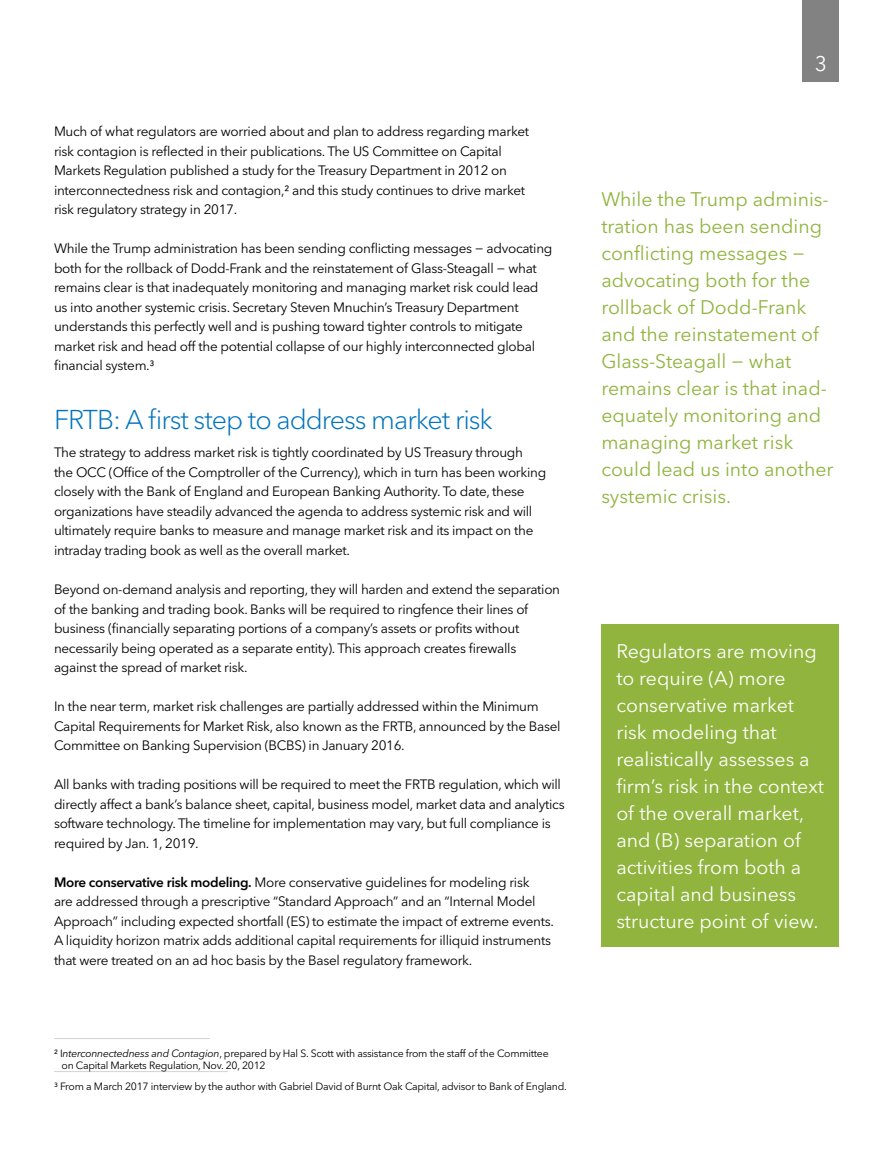
<style>
.page{position:relative;width:893px;height:1170px;background:#fff}
.page>*{position:absolute;margin:0;border:0;box-sizing:border-box;transform-origin:0 0}
.t1{font:300 27px "Avenir Next W1 G";letter-spacing:-.04em;color:#0074be}
.t2{font:21px "Avenir Next W1 G";color:#fff}
.t3{font:19.5px/27px "Avenir Next W1 G";color:#90b43e}
.t4{font:19.5px/27px "Avenir Next W1 G";color:#fff}
.t5{font:13.5px/19.5px "Avenir Next W1 G";letter-spacing:-.02em;color:#000}
.t6{font:10.5px/12px "Avenir Next W1 G";letter-spacing:-.025em;color:#000}
.s1{font-weight:600}
.s2{font-style:italic}
</style>
<div class="page">
<div style="left:803px;top:0;width:36px;height:82px;background:#838282"></div>
<hr style="left:54px;top:1038px;width:156px;height:1px;background:#d1d3d4">
<hr style="left:54px;top:1071px;width:174px;height:1px;background:#d1d3d4">
<div style="left:601px;top:624px;width:238px;height:322px;background:#90b43e"></div>
<p class="t5" style="left:54px;top:122px;width:477px">Much of what regulators are worried about and plan to address regarding market risk contagion is reflected in their publications. The US Committee on Capital Markets Regulation published a study for the Treasury Department in 2012 on interconnectedness risk and contagion,2 and this study continues to drive market risk regulatory strategy in 2017.</p>
<p class="t5" style="left:54px;top:239px;width:500px">While the Trump administration has been sending conflicting messages − advocating both for the rollback of Dodd-Frank and the reinstatement of Glass-Steagall − what remains clear is that inadequately monitoring and managing market risk could lead us into another systemic crisis. Secretary Steven Mnuchin’s Treasury Department understands this perfectly well and is pushing toward tighter controls to mitigate market risk and head off the potential collapse of our highly interconnected global financial system.3</p>
<h1 class="t1" style="left:54px;top:403px;width:440px">FRTB: A first step to address market risk</h1>
<p class="t5" style="left:54px;top:443px;width:494px">The strategy to address market risk is tightly coordinated by US Treasury through<br>the OCC (Office of the Comptroller of the Currency), which in turn has been working closely with the Bank of England and European Banking Authority. To date, these organizations have steadily advanced the agenda to address systemic risk and will ultimately require banks to measure and manage market risk and its impact on the intraday trading book as well as the overall market.</p>
<p class="t5" style="left:54px;top:579px;width:508px">Beyond on-demand analysis and reporting, they will harden and extend the separation of the banking and trading book. Banks will be required to ringfence their lines of business (financially separating portions of a company’s assets or profits without necessarily being operated as a separate entity). This approach creates firewalls against the spread of market risk.</p>
<p class="t5" style="left:54px;top:696px;width:508px">In the near term, market risk challenges are partially addressed within the Minimum<br>Capital Requirements for Market Risk, also known as the FRTB, announced by the Basel<br>Committee on Banking Supervision (BCBS) in January 2016.</p>
<p class="t5" style="left:54px;top:774px;width:512px">All banks with trading positions will be required to meet the FRTB regulation, which will directly affect a bank’s balance sheet, capital, business model, market data and analytics software technology. The timeline for implementation may vary, but full compliance is required by Jan. 1, 2019.</p>
<p class="t5" style="left:54px;top:872px;width:501px"><span class="s1">More conservative risk modeling.</span> More conservative guidelines for modeling risk<br>are addressed through a prescriptive “Standard Approach” and an “Internal Model Approach” including expected shortfall (ES) to estimate the impact of extreme events.<br>A liquidity horizon matrix adds additional capital requirements for illiquid instruments that were treated on an ad hoc basis by the Basel regulatory framework.</p>
<p class="t6" style="left:61px;top:1047px;width:489px;text-indent:-7px">2 I<span class="s2">nterconnectedness and Contagion</span>, prepared by Hal S. Scott with assistance from the staff of the Committee on Capital Markets Regulation, Nov. 20, 2012</p>
<p class="t6" style="left:54px;top:1080px;width:515px">3 From a March 2017 interview by the author with Gabriel David of Burnt Oak Capital, advisor to Bank of England.</p>
<h2 class="t2" style="left:815px;top:51px;width:14px">3</h2>
<p class="t3" style="left:601px;top:185px;width:234px">While the Trump adminis&shy;tration has been sending conflicting messages − advocating both for the rollback of Dodd-Frank and the reinstatement of<br>Glass-Steagall − what remains clear is that inad&shy;equately monitoring and managing market risk could lead us into another systemic crisis.</p>
<p class="t4" style="left:616px;top:637px;width:209px">Regulators are moving to require (A) more conservative market risk modeling that realistically assesses a firm’s risk in the context of the overall market, and (B) separation of activities from both a capital and business structure point of view.</p>
</div>
